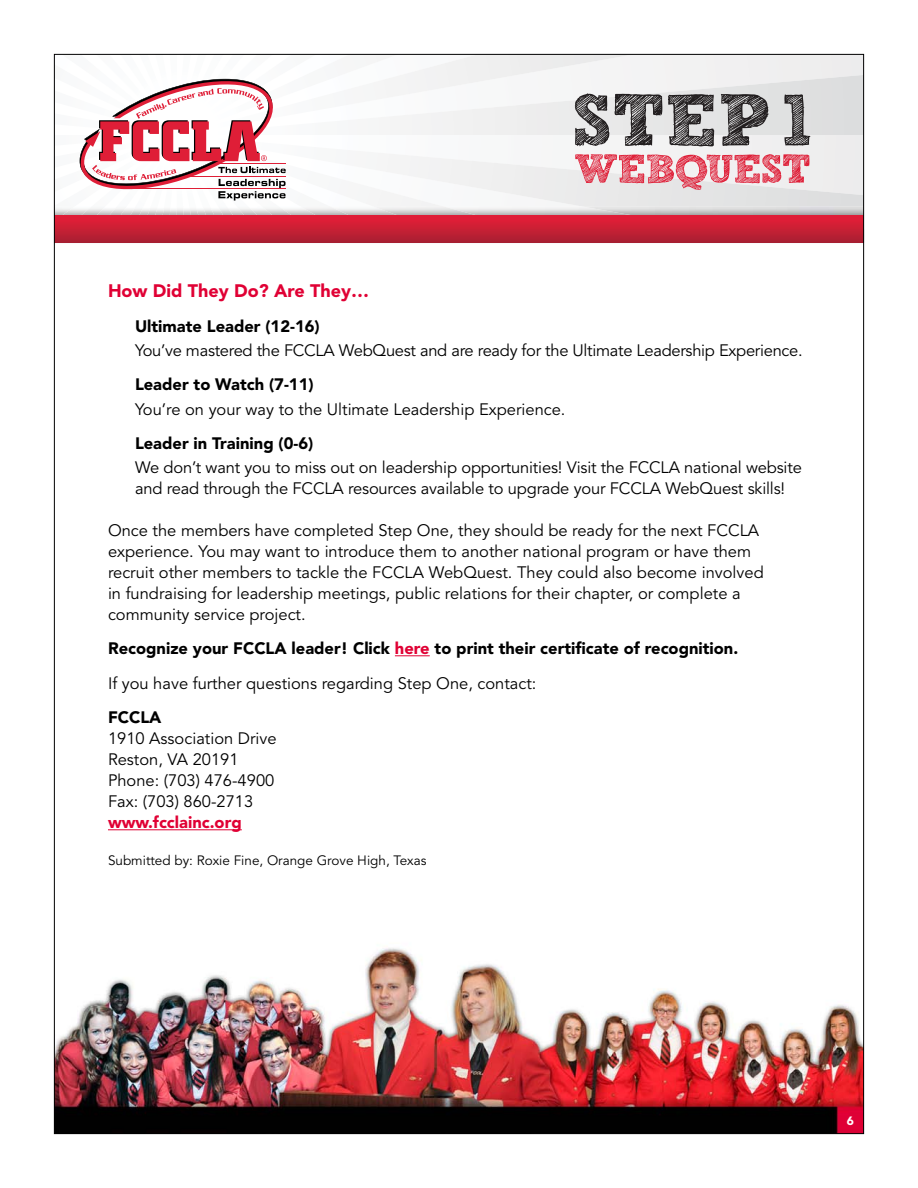
<style>
.page{position:relative;width:918px;height:1188px;background:#fff}
.page>*{position:absolute;margin:0;border:0;box-sizing:border-box;transform-origin:0 0}
.t1{font:900 18px "Avenir";color:#e00034}
.t2{font:16.5px/21px "Avenir";color:#000}
.t3{font:900 16.5px/34.5px "Avenir";color:#000}
.t4{font:900 16.5px "Avenir";color:#e00034}
.t5{font:13.5px "Avenir";color:#000}
.t6{font:900 12px "Avenir";color:#fff}
.s1{color:#e00034}
.s2{font-weight:400}
</style>
<div class="page">
<img style="left:158px;top:209px;width:2px;height:7px">
<img style="left:529px;top:207px;width:52px;height:9px">
<img style="left:171px;top:209px;width:12px;height:7px">
<img style="left:183px;top:209px;width:6px;height:7px">
<img style="left:56px;top:208px;width:8px;height:8px">
<img style="left:144px;top:209px;width:14px;height:7px">
<img style="left:127px;top:209px;width:17px;height:7px">
<img style="left:106px;top:209px;width:21px;height:7px">
<img style="left:64px;top:208px;width:42px;height:8px">
<img style="left:271px;top:208px;width:29px;height:8px">
<img style="left:300px;top:207px;width:73px;height:9px">
<img style="left:373px;top:206px;width:156px;height:10px">
<img style="left:581px;top:206px;width:281px;height:10px">
<img style="left:243px;top:208px;width:28px;height:8px">
<img style="left:221px;top:208px;width:22px;height:8px">
<img style="left:189px;top:208px;width:32px;height:8px">
<img style="left:160px;top:209px;width:11px;height:7px">
<svg style="left:56px;top:216px;width:806px;height:27px;background:#c61e34"></svg>
<svg style="left:79px;top:56px;width:783px;height:150px"></svg>
<img style="left:56px;top:948px;width:806px;height:184px">
<hr style="left:395px;top:655px;width:35px;height:1px;background:#e00034">
<hr style="left:108px;top:829px;width:134px;height:1px;background:#e00034">
<p class="t1" style="left:108px;top:280px;width:263px">How Did They Do? Are They…</p>
<p class="t3" style="left:135px;top:309px;width:186px">Ultimate Leader (12-16)</p>
<p class="t2" style="left:135px;top:340px;width:669px">You’ve mastered the FCCLA WebQuest and are ready for the Ultimate Leadership Experience.</p>
<p class="t3" style="left:135px;top:367px;width:180px">Leader to Watch (7-11)</p>
<p class="t2" style="left:135px;top:399px;width:432px">You’re on your way to the Ultimate Leadership Experience.</p>
<p class="t3" style="left:135px;top:426px;width:180px">Leader in Training (0-6)</p>
<p class="t2" style="left:135px;top:458px;width:668px">We don’t want you to miss out on leadership opportunities! Visit the FCCLA national website and read through the FCCLA resources available to upgrade your FCCLA WebQuest skills!</p>
<p class="t2" style="left:108px;top:520px;width:657px">Once the members have completed Step One, they should be ready for the next FCCLA experience. You may want to introduce them to another national program or have them recruit other members to tackle the FCCLA WebQuest. They could also become involved in fundraising for leadership meetings, public relations for their chapter, or complete a community service project.</p>
<p class="t3" style="left:108px;top:631px;width:632px">Recognize your FCCLA leader! Click <span class="s1">here</span> to print their certificate of recognition.<br><span class="s2">If you have further questions regarding Step One, contact:</span></p>
<p class="t3" style="left:108px;top:700px;width:55px">FCCLA</p>
<p class="t2" style="left:108px;top:728px;width:170px">1910 Association Drive<br>Reston, VA 20191<br>Phone: (703) 476-4900<br>Fax: (703) 860-2713</p>
<p class="t4" style="left:108px;top:812px;width:135px">www.fcclainc.org</p>
<p class="t5" style="left:108px;top:852px;width:320px">Submitted by: Roxie Fine, Orange Grove High, Texas</p>
<p class="t6" style="left:847px;top:1114px;width:9px">6</p>
</div>
